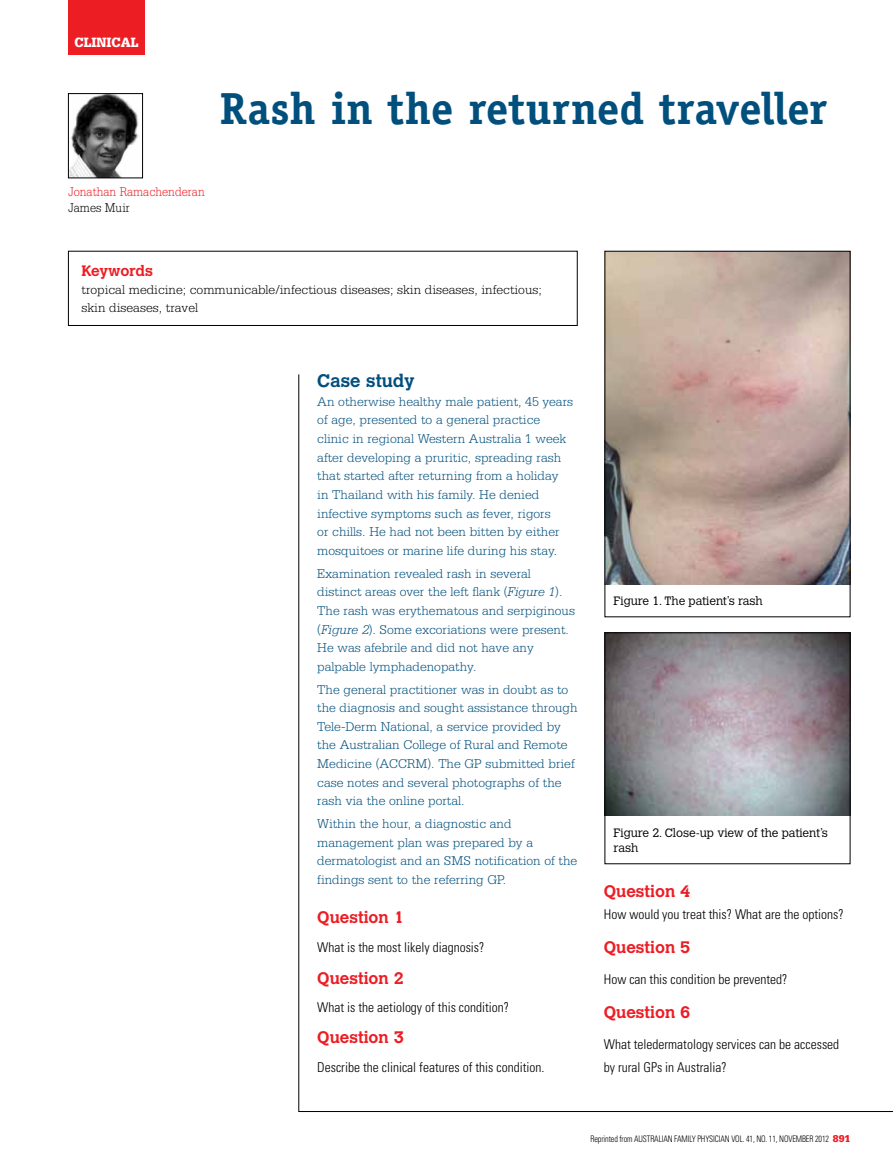
<style>
.page{position:relative;width:893px;height:1170px;background:#fff}
.page>*{position:absolute;margin:0;border:0;box-sizing:border-box;transform-origin:0 0}
.t1{font:700 45px "Officina Serif LT";color:#004f7d}
.t2{font:700 18px "Calvert";color:#004f7d}
.t3{font:700 16.5px "Calvert";color:#ed1d24}
.t4{font:700 15px "Calvert";color:#ed1d24}
.t5{font:900 14.25px "Serifa LT";color:#fff;scale:.9 1}
.t6{font:300 13.5px/18.6px "Serifa LT";color:#004f7d}
.t7{font:300 condensed 13.5px/22.8px "Univers LT";color:#000}
.t8{font:300 13.5px/18px "Serifa LT";color:#000}
.t9{font:300 13.5px "Serifa LT";color:#ed1d24;scale:.9 1}
.t10{font:300 13.5px "Serifa LT";color:#000;scale:.9 1}
.t11{font:300 12px/15.8px "Calvert";letter-spacing:-.005em;color:#000}
.t12{font:300 condensed 9px "Univers LT";letter-spacing:-.015em;color:#000;scale:.9 1}
.s1{font-style:italic}
.s2{font-family:"Serifa LT";font-weight:900;font-stretch:normal;font-size:10.5px;color:#ed1d24}
</style>
<div class="page">
<div style="left:68px;top:0;width:77px;height:55px;background:#ed1d24"></div>
<svg style="left:298px;top:373px;width:595px;height:739px"></svg>
<div style="left:604px;top:883px;width:246px;height:193px;background:#fff"></div>
<div style="left:317px;top:373px;width:261px;height:703px;background:#fff"></div>
<div style="left:68px;top:251px;width:510px;height:75px;border:1px solid #000"></div>
<img style="left:70px;top:95px;width:69px;height:81px">
<div style="left:68px;top:93px;width:75px;height:85px;border:1px solid #000"></div>
<img style="left:606px;top:253px;width:242px;height:332px">
<div style="left:604px;top:251px;width:246px;height:366px;border:1px solid #000"></div>
<img style="left:606px;top:634px;width:242px;height:181px">
<div style="left:604px;top:632px;width:246px;height:232px;border:1px solid #000"></div>
<p class="t5" style="left:74px;top:34px;width:73px">CLINICAL</p>
<h1 class="t1" style="left:219px;top:81px;width:609px">Rash in the returned traveller</h1>
<p class="t9" style="left:68px;top:184px;width:153px">Jonathan Ramachenderan</p>
<p class="t10" style="left:68px;top:200px;width:70px">James Muir</p>
<p class="t4" style="left:82px;top:261px;width:73px">Keywords</p>
<p class="t8" style="left:82px;top:281px;width:462px">tropical medicine; communicable/infectious diseases; skin diseases, infectious; skin diseases, travel</p>
<h2 class="t2" style="left:317px;top:369px;width:99px">Case study</h2>
<p class="t6" style="left:317px;top:392px;width:257px">An otherwise healthy male patient, 45 years of age, presented to a general practice clinic in regional Western Australia 1 week after developing a pruritic, spreading rash that started after returning from a holiday in Thailand with his family. He denied infective symptoms such as fever, rigors<br>or chills. He had not been bitten by either mosquitoes or marine life during his stay.</p>
<p class="t6" style="left:317px;top:564px;width:259px">Examination revealed rash in several distinct areas over the left flank (<span class="s1">Figure 1</span>).<br>The rash was erythematous and serpiginous (<span class="s1">Figure 2</span>). Some excoriations were present.<br>He was afebrile and did not have any palpable lymphadenopathy.</p>
<p class="t6" style="left:317px;top:680px;width:262px">The general practitioner was in doubt as to the diagnosis and sought assistance through Tele-Derm National, a service provided by the Australian College of Rural and Remote Medicine (ACCRM). The GP submitted brief case notes and several photographs of the rash via the online portal.</p>
<p class="t6" style="left:317px;top:814px;width:262px">Within the hour, a diagnostic and management plan was prepared by a dermatologist and an SMS notification of the findings sent to the referring GP.</p>
<p class="t3" style="left:317px;top:906px;width:88px">Question 1</p>
<p class="t7" style="left:317px;top:935px;width:169px">What is the most likely diagnosis?</p>
<p class="t3" style="left:317px;top:967px;width:88px">Question 2</p>
<p class="t7" style="left:317px;top:995px;width:193px">What is the aetiology of this condition?</p>
<p class="t3" style="left:317px;top:1026px;width:88px">Question 3</p>
<p class="t7" style="left:317px;top:1055px;width:229px">Describe the clinical features of this condition.</p>
<p class="t11" style="left:614px;top:593px;width:151px">Figure 1. The patient’s rash</p>
<p class="t11" style="left:614px;top:824px;width:216px">Figure 2. Close-up view of the patient’s rash</p>
<p class="t3" style="left:604px;top:880px;width:88px">Question 4</p>
<p class="t7" style="left:604px;top:902px;width:241px">How would you treat this? What are the options?</p>
<p class="t3" style="left:604px;top:936px;width:88px">Question 5</p>
<p class="t7" style="left:604px;top:967px;width:185px">How can this condition be prevented?</p>
<p class="t3" style="left:604px;top:1001px;width:88px">Question 6</p>
<p class="t7" style="left:604px;top:1032px;width:237px">What teledermatology services can be accessed by rural GPs in Australia?</p>
<p class="t12" style="left:591px;top:1133px;width:290px">Reprinted from Australian Family Physician Vol. 41, No. 11, november 2012 <span class="s2">891</span></p>
</div>
